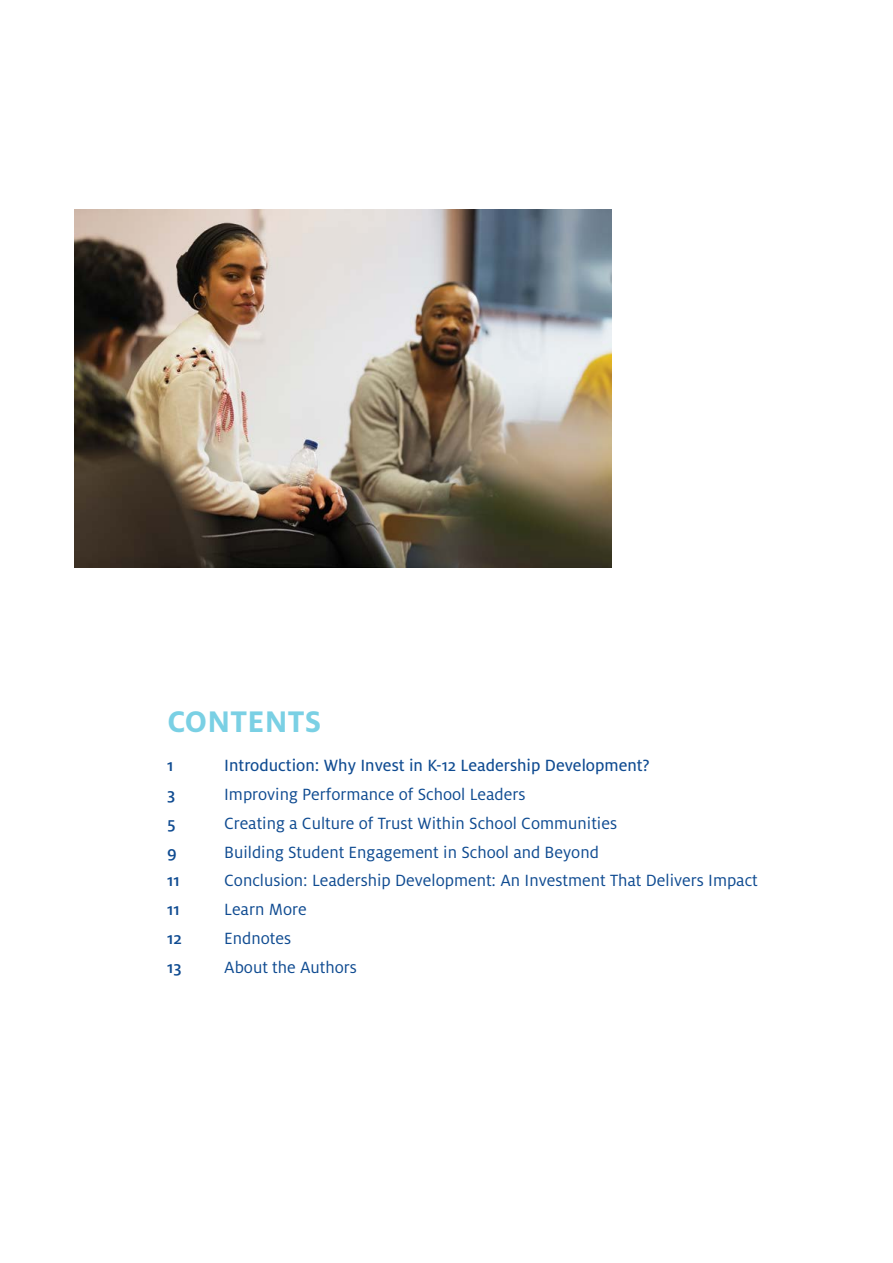
<style>
.page{position:relative;width:893px;height:1263px;background:#fff}
.page>*{position:absolute;margin:0;border:0;box-sizing:border-box;transform-origin:0 0}
.t1{font:700 33px "Milo Pro";letter-spacing:.01em;color:#7ad0e4}
.t2{font:18px "Milo Pro";color:#0f4b91}
.t3{font:18px "Milo Pro Text";color:#0f4b91}
.t4{font:500 18px "Milo Pro";color:#0f4b91}
</style>
<div class="page">
<img style="left:74px;top:209px;width:538px;height:358px">
<h1 class="t1" style="left:167px;top:703px;width:155px">CONTENTS</h1>
<p class="t4" style="left:167px;top:755px;width:8px">1</p>
<p class="t3" style="left:224px;top:756px;width:427px">Introduction: Why Invest in K-12 Leadership Development?</p>
<p class="t4" style="left:167px;top:784px;width:10px">3</p>
<p class="t2" style="left:224px;top:784px;width:303px">Improving Performance of School Leaders</p>
<p class="t4" style="left:167px;top:813px;width:10px">5</p>
<p class="t2" style="left:224px;top:813px;width:394px">Creating a Culture of Trust Within School Communities</p>
<p class="t4" style="left:167px;top:842px;width:11px">9</p>
<p class="t2" style="left:224px;top:842px;width:376px">Building Student Engagement in School and Beyond</p>
<p class="t4" style="left:167px;top:871px;width:14px">11</p>
<p class="t2" style="left:224px;top:871px;width:535px">Conclusion: Leadership Development: An Investment That Delivers Impact</p>
<p class="t4" style="left:167px;top:899px;width:14px">11</p>
<p class="t2" style="left:224px;top:900px;width:84px">Learn More</p>
<p class="t4" style="left:167px;top:928px;width:16px">12</p>
<p class="t2" style="left:224px;top:928px;width:68px">Endnotes</p>
<p class="t4" style="left:167px;top:957px;width:16px">13</p>
<p class="t2" style="left:224px;top:957px;width:134px">About the Authors</p>
</div>
